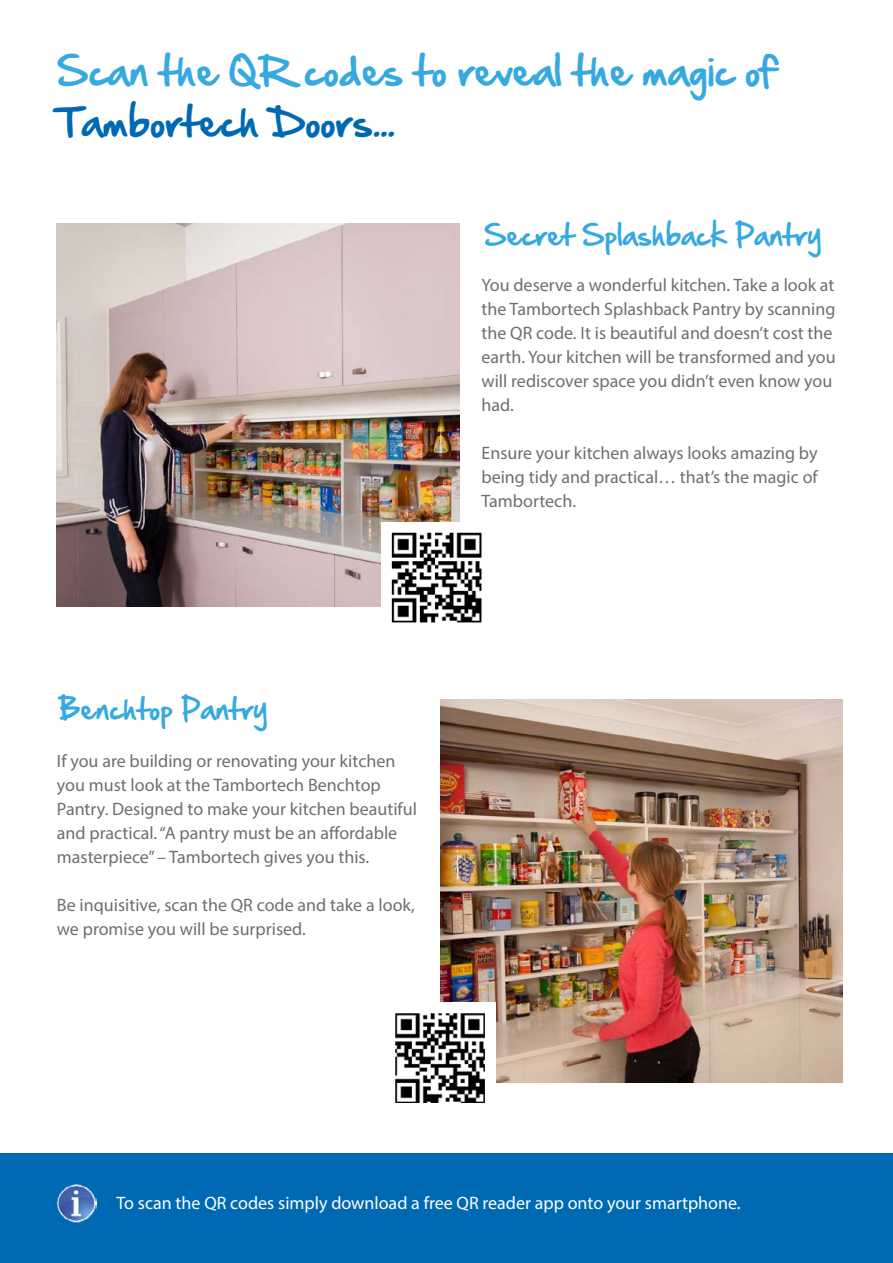
<style>
.page{position:relative;width:893px;height:1263px;background:#fff}
.page>*{position:absolute;margin:0;border:0;box-sizing:border-box;transform-origin:0 0}
.t1{font:36px "Hand Of Sean";color:#36a9e1}
.t2{font:36px "Hand Of Sean";color:#0069b4}
.t3{font:25.5px "Hand Of Sean";color:#36a9e1}
.t4{font:18px/24px "Myriad Pro";color:#706f6f}
.t5{font:18px "Myriad Pro";color:#fff}
</style>
<div class="page">
<div style="left:0;top:1153px;width:893px;height:110px;background:#0069b4"></div>
<img style="left:57px;top:224px;width:402px;height:383px">
<img style="left:440px;top:700px;width:402px;height:382px">
<div style="left:381px;top:522px;width:111px;height:111px;background:#fff"></div>
<img style="left:393px;top:534px;width:87px;height:87px">
<div style="left:389px;top:530px;width:95px;height:95px;border:3px solid #fff"></div>
<div style="left:384px;top:1002px;width:112px;height:112px;background:#fff"></div>
<img style="left:396px;top:1014px;width:88px;height:88px">
<div style="left:392px;top:1010px;width:96px;height:96px;border:3px solid #fff"></div>
<img style="left:57px;top:1184px;width:40px;height:39px">
<h1 class="t1" style="left:57px;top:39px;width:722px">Scan the QR codes to reveal the magic of</h1>
<h1 class="t2" style="left:57px;top:90px;width:340px">Tambortech Doors...</h1>
<h2 class="t3" style="left:484px;top:212px;width:339px">Secret Splashback Pantry</h2>
<p class="t4" style="left:481px;top:273px;width:356px">You deserve a wonderful kitchen. Take a look at the Tambortech Splashback Pantry by scanning the QR code. It is beautiful and doesn’t cost the earth. Your kitchen will be transformed and you will rediscover space you didn’t even know you had.</p>
<p class="t4" style="left:481px;top:441px;width:338px;text-align:justify">Ensure your kitchen always looks amazing by being tidy and practical… that’s the magic of Tambortech.</p>
<h2 class="t3" style="left:59px;top:686px;width:210px">Benchtop Pantry</h2>
<p class="t4" style="left:57px;top:749px;width:362px">If you are building or renovating your kitchen you must look at the Tambortech Benchtop Pantry. Designed to make your kitchen beautiful and practical. “A pantry must be an affordable masterpiece” – Tambortech gives you this.</p>
<p class="t4" style="left:57px;top:893px;width:360px">Be inquisitive, scan the QR code and take a look, we promise you will be surprised.</p>
<p class="t5" style="left:117px;top:1191px;width:626px">To scan the QR codes simply download a free QR reader app onto your smartphone.</p>
</div>
